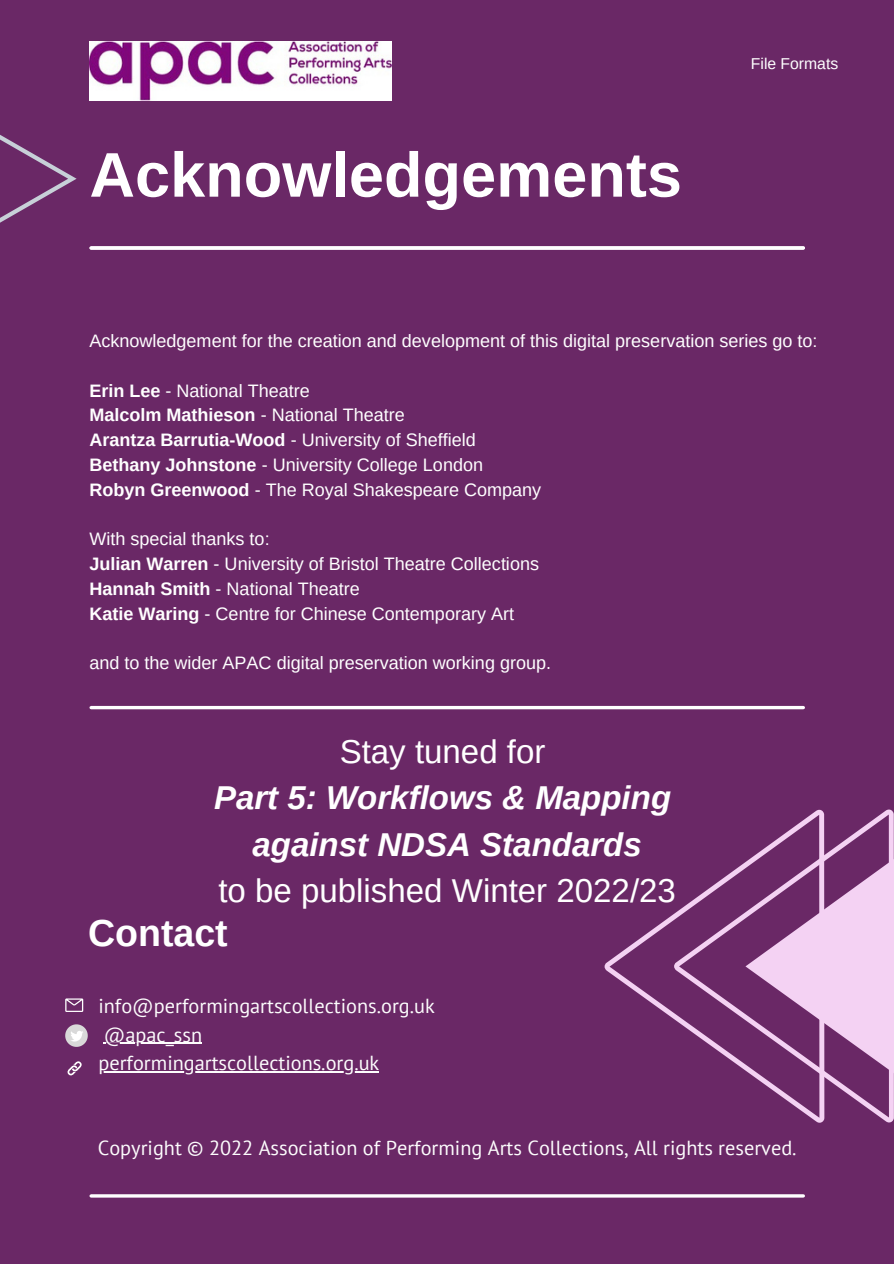
<style>
.page{position:relative;width:894px;height:1264px;background:#fff}
.page>*{position:absolute;margin:0;border:0;box-sizing:border-box;transform-origin:0 0}
.t1{font:700 63px "Arimo";color:#fff}
.t2{font:700 37.5px "Arimo";color:#fff}
.t3{font:italic 700 33px/46.2px "Arimo";color:#fff;text-align:center}
.t4{font:33px "Arimo";color:#fff}
.t5{font:20.25px/28.2px "PT Sans";color:#fdfdfd}
.t6{font:18px/24.8px "Arimo";color:#fff}
.t7{font:15.75px "Arimo";color:#fff}
.s1{font-weight:700}
</style>
<div class="page">
<div style="left:0;top:0;width:893px;height:1263px;background:#6a2866"></div>
<hr style="left:91px;top:1194px;width:712px;height:3px;background:#fff">
<hr style="left:91px;top:246px;width:712px;height:4px;background:#f8f5f7">
<hr style="left:91px;top:706px;width:712px;height:3px;background:#fff">
<img style="left:89px;top:42px;width:302px;height:59px">
<svg style="left:65px;top:1024px;width:23px;height:22px"></svg>
<svg style="left:67px;top:1061px;width:15px;height:15px"></svg>
<svg style="left:65px;top:998px;width:18px;height:13px"></svg>
<svg style="left:824px;top:809px;width:69px;height:313px;fill:#f4d2f3"></svg>
<svg style="left:604px;top:809px;width:220px;height:313px"></svg>
<svg style="left:0;top:135px;width:77px;height:88px"></svg>
<hr style="left:104px;top:1042px;width:98px;height:1px;background:#fdfdfd">
<hr style="left:98px;top:1071px;width:281px;height:1px;background:#fdfdfd">
<h1 class="t1" style="left:89px;top:140px;width:594px">Acknowledgements</h1>
<p class="t7" style="left:750px;top:55px;width:89px">File Formats</p>
<p class="t6" style="left:89px;top:328px;width:729px">Acknowledgement for the creation and development of this digital preservation series go to:</p>
<p class="t6" style="left:89px;top:378px;width:453px"><span class="s1">Erin Lee</span> - National Theatre<br><span class="s1">Malcolm Mathieson</span> - National Theatre<br><span class="s1">Arantza Barrutia-Wood</span> - University of Sheffield <span class="s1">Bethany Johnstone</span> - University College London <span class="s1">Robyn Greenwood</span> - The Royal Shakespeare Company</p>
<p class="t6" style="left:89px;top:527px;width:451px">With special thanks to:<br><span class="s1">Julian Warren</span> - University of Bristol Theatre Collections <span class="s1">Hannah Smith</span> - National Theatre<br><span class="s1">Katie Waring</span> - Centre for Chinese Contemporary Art</p>
<p class="t6" style="left:89px;top:650px;width:463px">and to the wider APAC digital preservation working group.</p>
<h3 class="t4" style="left:339px;top:733px;width:207px">Stay tuned for</h3>
<h3 class="t3" style="left:214px;top:774px;width:458px">Part 5: Workflows &amp; Mapping against NDSA Standards</h3>
<h3 class="t4" style="left:218px;top:871px;width:459px">to be published Winter 2022/23</h3>
<h2 class="t2" style="left:88px;top:912px;width:141px">Contact</h2>
<p class="t5" style="left:98px;top:991px;width:338px">info@performingartscollections.org.uk @apac_ssn performingartscollections.org.uk</p>
<p class="t5" style="left:98px;top:1133px;width:700px">Copyright © 2022 Association of Performing Arts Collections, All rights reserved.</p>
</div>
